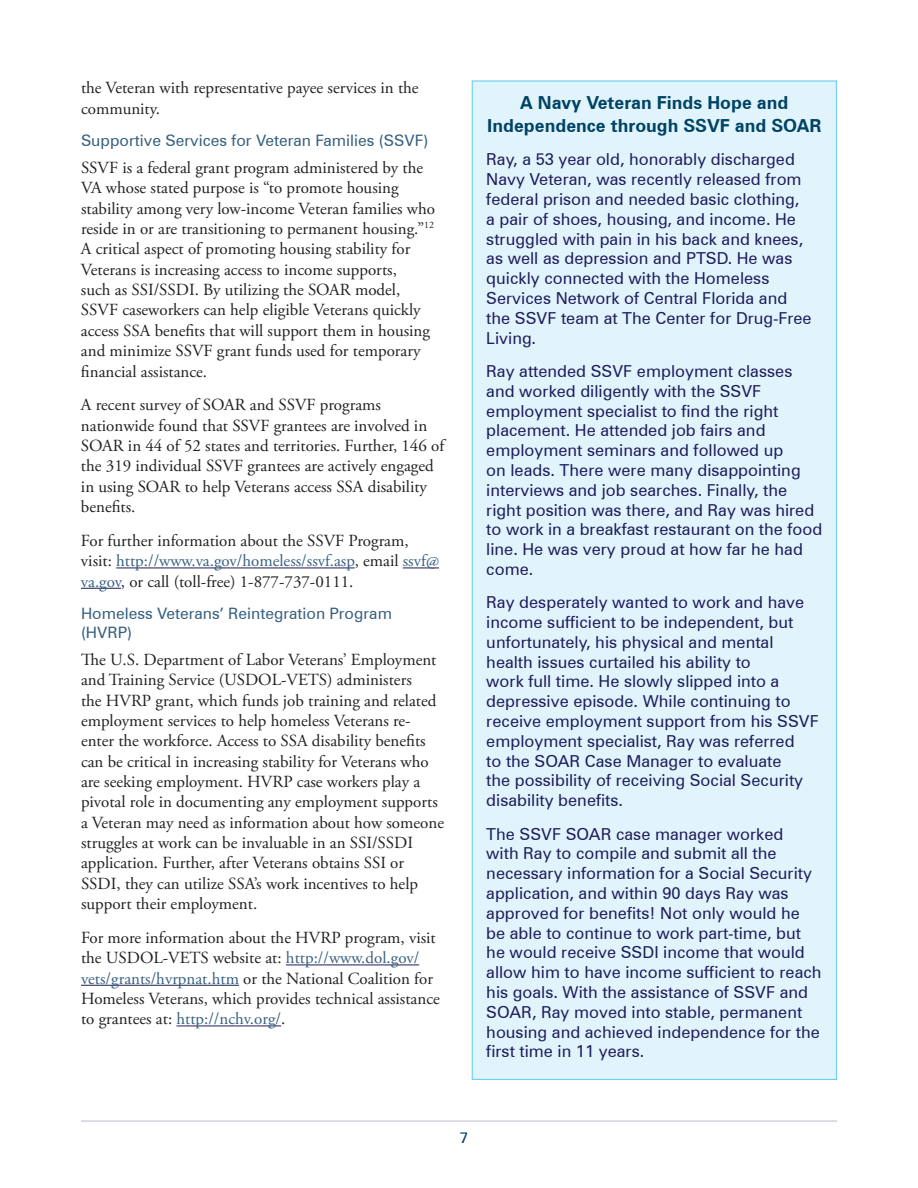
<style>
.page{position:relative;width:918px;height:1188px;background:#fff}
.page>*{position:absolute;margin:0;border:0;box-sizing:border-box;transform-origin:0 0}
.text_box_heading{font:700 18px/23.4px "Zurich BT";color:#004365;text-align:center}
.t1{font:16.95px/20.4px "Adobe Garamond Pro";color:#231f20}
.text_box_normal{font:16.5px/19.8px "Zurich BT";color:#1f1e5d}
.heading_2{font:15.75px/18.9px "Zurich BT";color:#376080}
.t2{font:15px "Zurich BT";color:#004365}
.s1{color:#376080}
</style>
<div class="page">
<hr style="left:81px;top:1120px;width:756px;height:2px;background:#c4c0d3">
<hr style="left:116px;top:568px;width:239px;height:1px;background:#1f1e5d">
<hr style="left:403px;top:568px;width:36px;height:1px;background:#1f1e5d">
<hr style="left:81px;top:588px;width:40px;height:1px;background:#1f1e5d">
<hr style="left:286px;top:964px;width:133px;height:1px;background:#1f1e5d">
<hr style="left:81px;top:985px;width:158px;height:1px;background:#1f1e5d">
<hr style="left:176px;top:1026px;width:105px;height:1px;background:#1f1e5d">
<div style="left:472px;top:81px;width:364px;height:998px;background:#e1f4fc"></div>
<p class="t1" style="left:81px;top:78px;width:339px">the Veteran with representative payee services in the community.</p>
<p class="heading_2" style="left:81px;top:131px;width:349px">Supportive Services for Veteran Families (SSVF)</p>
<p class="t1" style="left:81px;top:158px;width:356px">SSVF is a federal grant program administered by the VA whose stated purpose is “to promote housing stability among very low-income Veteran families who reside in or are transitioning to permanent housing.”<sup>12<br></sup>A critical aspect of promoting housing stability for Veterans is increasing access to income supports,<br>such as SSI/SSDI. By utilizing the SOAR model, SSVF caseworkers can help eligible Veterans quickly access SSA benefits that will support them in housing and minimize SSVF grant funds used for temporary financial assistance.</p>
<p class="t1" style="left:81px;top:395px;width:365px">A recent survey of SOAR and SSVF programs nationwide found that SSVF grantees are involved in SOAR in 44 of 52 states and territories. Further, 146 of the 319 individual SSVF grantees are actively engaged in using SOAR to help Veterans access SSA disability benefits.</p>
<p class="t1" style="left:81px;top:531px;width:359px">For further information about the SSVF Program, visit: <span class="s1">http://www.va.gov/homeless/ssvf.asp</span>, email <span class="s1">ssvf@ va.gov</span>, or call (toll-free) 1-877-737-0111.</p>
<p class="heading_2" style="left:81px;top:604px;width:313px">Homeless Veterans’ Reintegration Program (HVRP)</p>
<p class="t1" style="left:81px;top:650px;width:365px">The U.S. Department of Labor Veterans’ Employment and Training Service (USDOL-VETS) administers<br>the HVRP grant, which funds job training and related employment services to help homeless Veterans re&shy;enter the workforce. Access to SSA disability benefits can be critical in increasing stability for Veterans who are seeking employment. HVRP case workers play a pivotal role in documenting any employment supports a Veteran may need as information about how someone struggles at work can be invaluable in an SSI/SSDI application. Further, after Veterans obtains SSI or SSDI, they can utilize SSA’s work incentives to help support their employment.</p>
<p class="t1" style="left:81px;top:928px;width:360px">For more information about the HVRP program, visit the USDOL-VETS website at: <span class="s1">http://www.dol.gov/ vets/grants/hvrpnat.htm</span> or the National Coalition for Homeless Veterans, which provides technical assistance to grantees at: <span class="s1">http://nchv.org/</span>.</p>
<p class="text_box_heading" style="left:487px;top:90px;width:336px">A Navy Veteran Finds Hope and<br>Independence through SSVF and SOAR</p>
<p class="text_box_normal" style="left:486px;top:150px;width:327px">Ray, a 53 year old, honorably discharged Navy Veteran, was recently released from federal prison and needed basic clothing, a pair of shoes, housing, and income. He struggled with pain in his back and knees, as well as depression and PTSD. He was quickly connected with the Homeless Services Network of Central Florida and the SSVF team at The Center for Drug-Free Living.</p>
<p class="text_box_normal" style="left:486px;top:361px;width:338px">Ray attended SSVF employment classes and worked diligently with the SSVF employment specialist to find the right placement. He attended job fairs and employment seminars and followed up<br>on leads. There were many disappointing interviews and job searches. Finally, the right position was there, and Ray was hired to work in a breakfast restaurant on the food line. He was very proud at how far he had come.</p>
<p class="text_box_normal" style="left:486px;top:592px;width:334px">Ray desperately wanted to work and have income sufficient to be independent, but unfortunately, his physical and mental health issues curtailed his ability to<br>work full time. He slowly slipped into a depressive episode. While continuing to receive employment support from his SSVF employment specialist, Ray was referred<br>to the SOAR Case Manager to evaluate<br>the possibility of receiving Social Security disability benefits.</p>
<p class="text_box_normal" style="left:486px;top:824px;width:337px">The SSVF SOAR case manager worked<br>with Ray to compile and submit all the necessary information for a Social Security application, and within 90 days Ray was approved for benefits! Not only would he be able to continue to work part-time, but he would receive SSDI income that would allow him to have income sufficient to reach his goals. With the assistance of SSVF and SOAR, Ray moved into stable, permanent housing and achieved independence for the first time in 11 years.</p>
<p class="t2" style="left:460px;top:1128px;width:10px">7</p>
</div>
